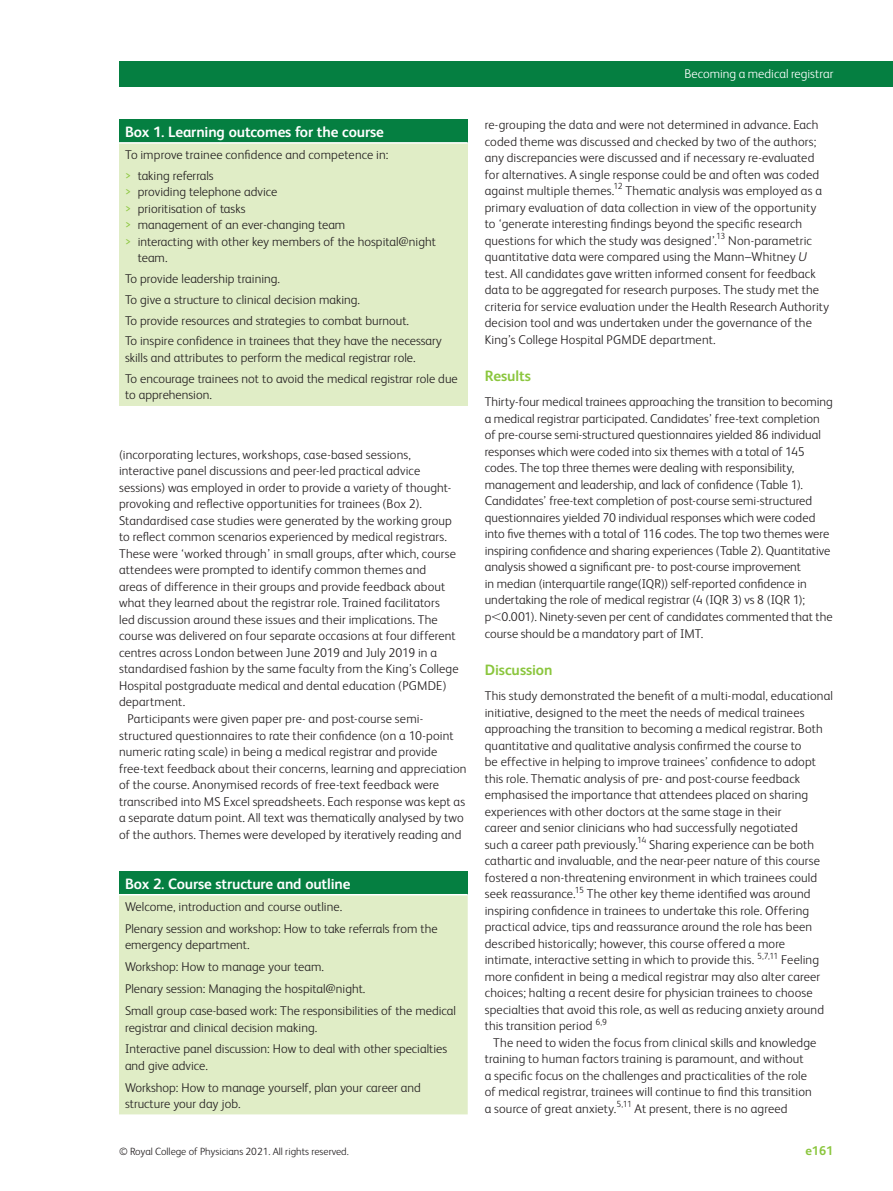
<style>
.page{position:relative;width:893px;height:1191px;background:#fff}
.page>*{position:absolute;margin:0;border:0;box-sizing:border-box;transform-origin:0 0}
.table-wrap_caption_P{font:700 15px "FS Albert";letter-spacing:-.01em;color:#fff}
.body_H1{font:700 15px "FS Albert";letter-spacing:-.005em;color:#8bc63e}
.body_sec_P_noIndent{font:300 12.75px/16.5px "FS Albert";letter-spacing:.01em;color:#231f20}
.body_sec_P_Indent{font:300 12.75px/16.5px "FS Albert";letter-spacing:.01em;color:#231f20}
.tbody_left{font:300 12.75px/16.5px "FS Albert";color:#231f20}
.Bullet_list{font:300 12.75px "FS Albert";letter-spacing:.01em;color:#231f20}
.t1{font:300 12.75px "FS Albert";color:#fff}
.t2{font:700 12.75px "FS Albert";color:#8bc63e}
.t3{font:300 10.5px "FS Albert";color:#231f20}
.body_sec_P_Indent-2{font:300 8.85px "FS Albert";color:#231f20}
.s1{color:#8bc63e}
.s2{font-style:italic}
</style>
<div class="page">
<div style="left:119px;top:62px;width:774px;height:25px;background:#057f41"></div>
<div style="left:119px;top:119px;width:349px;height:24px;background:#057f41"></div>
<div style="left:119px;top:143px;width:349px;height:262px;background:#e0edc6"></div>
<hr style="left:119px;top:142px;width:349px;height:2px;background:#fff">
<div style="left:119px;top:871px;width:349px;height:23px;background:#057f41"></div>
<div style="left:119px;top:895px;width:349px;height:219px;background:#e0edc6"></div>
<p class="table-wrap_caption_P" style="left:125px;top:123px;width:260px">Box 1. Learning outcomes for the course</p>
<p class="Bullet_list" style="left:125px;top:147px;width:265px">To improve trainee confidence and competence in:</p>
<p class="tbody_left" style="left:125px;top:167px;width:90px"><span class="s1">&gt;</span> taking referrals</p>
<p class="tbody_left" style="left:125px;top:184px;width:154px"><span class="s1">&gt;</span> providing telephone advice</p>
<p class="tbody_left" style="left:125px;top:200px;width:122px"><span class="s1">&gt;</span> prioritisation of tasks</p>
<p class="tbody_left" style="left:125px;top:217px;width:222px"><span class="s1">&gt;</span> management of an ever-changing team</p>
<p class="tbody_left" style="left:138px;top:233px;width:300px;text-indent:-13px"><span class="s1">&gt;</span> interacting with other key members of the hospital@night team.</p>
<p class="tbody_left" style="left:125px;top:270px;width:156px">To provide leadership training.</p>
<p class="tbody_left" style="left:125px;top:291px;width:237px">To give a structure to clinical decision making.</p>
<p class="tbody_left" style="left:125px;top:312px;width:285px">To provide resources and strategies to combat burnout.</p>
<p class="tbody_left" style="left:125px;top:333px;width:318px">To inspire confidence in trainees that they have the necessary skills and attributes to perform the medical registrar role.</p>
<p class="tbody_left" style="left:125px;top:370px;width:334px">To encourage trainees not to avoid the medical registrar role due to apprehension.</p>
<p class="body_sec_P_noIndent" style="left:119px;top:446px;width:341px">(incorporating lectures, workshops, case-based sessions, interactive panel discussions and peer-led practical advice sessions) was employed in order to provide a variety of thought&shy;provoking and reflective opportunities for trainees (Box 2).<br>Standardised case studies were generated by the working group to reflect common scenarios experienced by medical registrars.<br>These were ‘worked through’ in small groups, after which, course attendees were prompted to identify common themes and<br>areas of difference in their groups and provide feedback about what they learned about the registrar role. Trained facilitators led discussion around these issues and their implications. The course was delivered on four separate occasions at four different centres across London between June 2019 and July 2019 in a standardised fashion by the same faculty from the King’s College Hospital postgraduate medical and dental education (PGMDE) department.</p>
<p class="body_sec_P_Indent" style="left:119px;top:710px;width:349px;text-indent:9px">Participants were given paper pre- and post-course semi&shy;structured questionnaires to rate their confidence (on a 10-point numeric rating scale) in being a medical registrar and provide free-text feedback about their concerns, learning and appreciation of the course. Anonymised records of free-text feedback were transcribed into MS Excel spreadsheets. Each response was kept as a separate datum point. All text was thematically analysed by two of the authors. Themes were developed by iteratively reading and</p>
<p class="table-wrap_caption_P" style="left:125px;top:875px;width:227px">Box 2. Course structure and outline</p>
<p class="tbody_left" style="left:125px;top:898px;width:219px">Welcome, introduction and course outline.</p>
<p class="tbody_left" style="left:125px;top:920px;width:314px">Plenary session and workshop: How to take referrals from the emergency department.</p>
<p class="tbody_left" style="left:125px;top:958px;width:200px">Workshop: How to manage your team.</p>
<p class="tbody_left" style="left:125px;top:980px;width:242px">Plenary session: Managing the hospital@night.</p>
<p class="tbody_left" style="left:125px;top:1002px;width:332px">Small group case-based work: The responsibilities of the medical registrar and clinical decision making.</p>
<p class="tbody_left" style="left:125px;top:1040px;width:324px">Interactive panel discussion: How to deal with other specialties and give advice.</p>
<p class="tbody_left" style="left:125px;top:1079px;width:297px">Workshop: How to manage yourself, plan your career and structure your day job.</p>
<p class="t1" style="left:684px;top:66px;width:151px">Becoming a medical registrar</p>
<p class="body_sec_P_Indent" style="left:485px;top:116px;width:336px">re-grouping the data and were not determined in advance. Each coded theme was discussed and checked by two of the authors; any discrepancies were discussed and if necessary re-evaluated for alternatives. A single response could be and often was coded against multiple themes.</p>
<p class="body_sec_P_Indent-2" style="left:614px;top:181px;width:11px">12</p>
<p class="body_sec_P_Indent" style="left:485px;top:182px;width:339px;text-indent:141px">Thematic analysis was employed as a primary evaluation of data collection in view of the opportunity to ‘generate interesting findings beyond the specific research questions for which the study was designed’.</p>
<p class="body_sec_P_Indent-2" style="left:716px;top:231px;width:11px">13</p>
<p class="body_sec_P_Indent" style="left:485px;top:232px;width:346px;text-indent:243px">Non-parametric quantitative data were compared using the Mann–Whitney <span class="s2">U </span>test. All candidates gave written informed consent for feedback data to be aggregated for research purposes. The study met the criteria for service evaluation under the Health Research Authority decision tool and was undertaken under the governance of the King’s College Hospital PGMDE department.</p>
<p class="body_H1" style="left:485px;top:367px;width:48px">Results</p>
<p class="body_sec_P_noIndent" style="left:485px;top:394px;width:350px">Thirty-four medical trainees approaching the transition to becoming a medical registrar participated. Candidates’ free-text completion of pre-course semi-structured questionnaires yielded 86 individual responses which were coded into six themes with a total of 145 codes. The top three themes were dealing with responsibility, management and leadership, and lack of confidence (Table 1).<br>Candidates’ free-text completion of post-course semi-structured questionnaires yielded 70 individual responses which were coded into five themes with a total of 116 codes. The top two themes were inspiring confidence and sharing experiences (Table 2). Quantitative analysis showed a significant pre- to post-course improvement<br>in median (interquartile range(IQR)) self-reported confidence in undertaking the role of medical registrar (4 (IQR 3) vs 8 (IQR 1);<br>p 0.001). Ninety-seven per cent of candidates commented that the course should be a mandatory part of IMT.</p>
<p class="body_H1" style="left:485px;top:661px;width:69px">Discussion</p>
<p class="body_sec_P_noIndent" style="left:485px;top:687px;width:350px">This study demonstrated the benefit of a multi-modal, educational initiative, designed to the meet the needs of medical trainees approaching the transition to becoming a medical registrar. Both quantitative and qualitative analysis confirmed the course to<br>be effective in helping to improve trainees’ confidence to adopt this role. Thematic analysis of pre- and post-course feedback emphasised the importance that attendees placed on sharing experiences with other doctors at the same stage in their<br>career and senior clinicians who had successfully negotiated<br>such a career path previously.<sup>14</sup> Sharing experience can be both cathartic and invaluable, and the near-peer nature of this course fostered a non-threatening environment in which trainees could seek reassurance.<sup>15</sup> The other key theme identified was around inspiring confidence in trainees to undertake this role. Offering practical advice, tips and reassurance around the role has been described historically; however, this course offered a more intimate, interactive setting in which to provide this. <sup>5,7,11</sup> Feeling more confident in being a medical registrar may also alter career choices; halting a recent desire for physician trainees to choose specialties that avoid this role, as well as reducing anxiety around this transition period <sup>6,9</sup></p>
<p class="body_sec_P_Indent" style="left:485px;top:1034px;width:333px;text-indent:9px">The need to widen the focus from clinical skills and knowledge training to human factors training is paramount, and without<br>a specific focus on the challenges and practicalities of the role of medical registrar, trainees will continue to find this transition a source of great anxiety.<sup>5,11</sup> At present, there is no agreed</p>
<p class="t3" style="left:119px;top:1145px;width:231px">© Royal College of Physicians 2021. All rights reserved.</p>
<p class="t2" style="left:805px;top:1143px;width:30px">e161</p>
</div>
